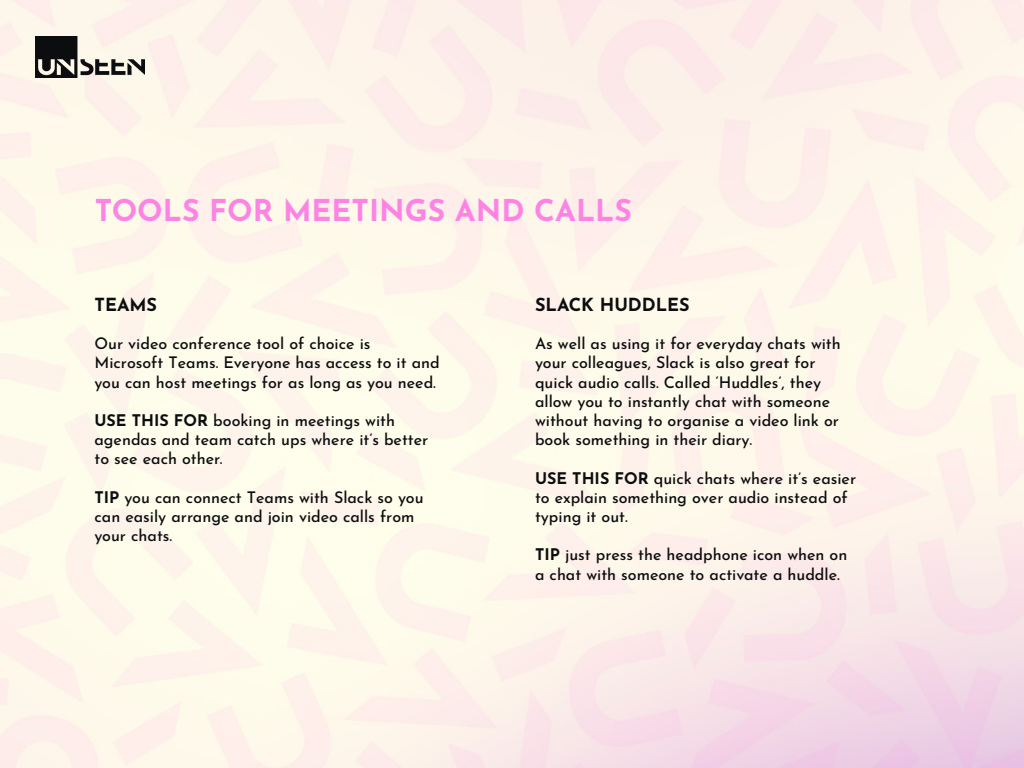
<style>
.page{position:relative;width:1024px;height:768px;background:#fff}
.page>*{position:absolute;margin:0;border:0;box-sizing:border-box;transform-origin:0 0}
.t1{font:100 30px "Josefin Sans";color:#fe84e4}
.t2{font:100 18px "Josefin Sans";color:#0c0d0f}
.t3{font:100 16px/19.2px "Josefin Sans";color:#0c0d0f}
</style>
<div class="page">
<img style="left:0;top:0;width:1024px;height:768px">
<img style="left:36px;top:36px;width:108px;height:42px">
<h1 class="t1" style="left:95px;top:189px;width:539px">TOOLS FOR MEETINGS AND CALLS</h1>
<p class="t2" style="left:95px;top:291px;width:64px">TEAMS</p>
<p class="t3" style="left:95px;top:333px;width:347px">Our video conference tool of choice is<br>Microsoft Teams. Everyone has access to it and you can host meetings for as long as you need.</p>
<p class="t3" style="left:95px;top:409px;width:335px">USE THIS FOR booking in meetings with agendas and team catch ups where it’s better to see each other.</p>
<p class="t3" style="left:95px;top:486px;width:331px">TIP you can connect Teams with Slack so you can easily arrange and join video calls from your chats.</p>
<p class="t2" style="left:535px;top:291px;width:156px">SLACK HUDDLES</p>
<p class="t3" style="left:535px;top:333px;width:307px">As well as using it for everyday chats with your colleagues, Slack is also great for quick audio calls. Called ‘Huddles’, they allow you to instantly chat with someone without having to organise a video link or book something in their diary.</p>
<p class="t3" style="left:535px;top:467px;width:323px">USE THIS FOR quick chats where it’s easier to explain something over audio instead of typing it out.</p>
<p class="t3" style="left:535px;top:544px;width:314px">TIP just press the headphone icon when on a chat with someone to activate a huddle.</p>
</div>
